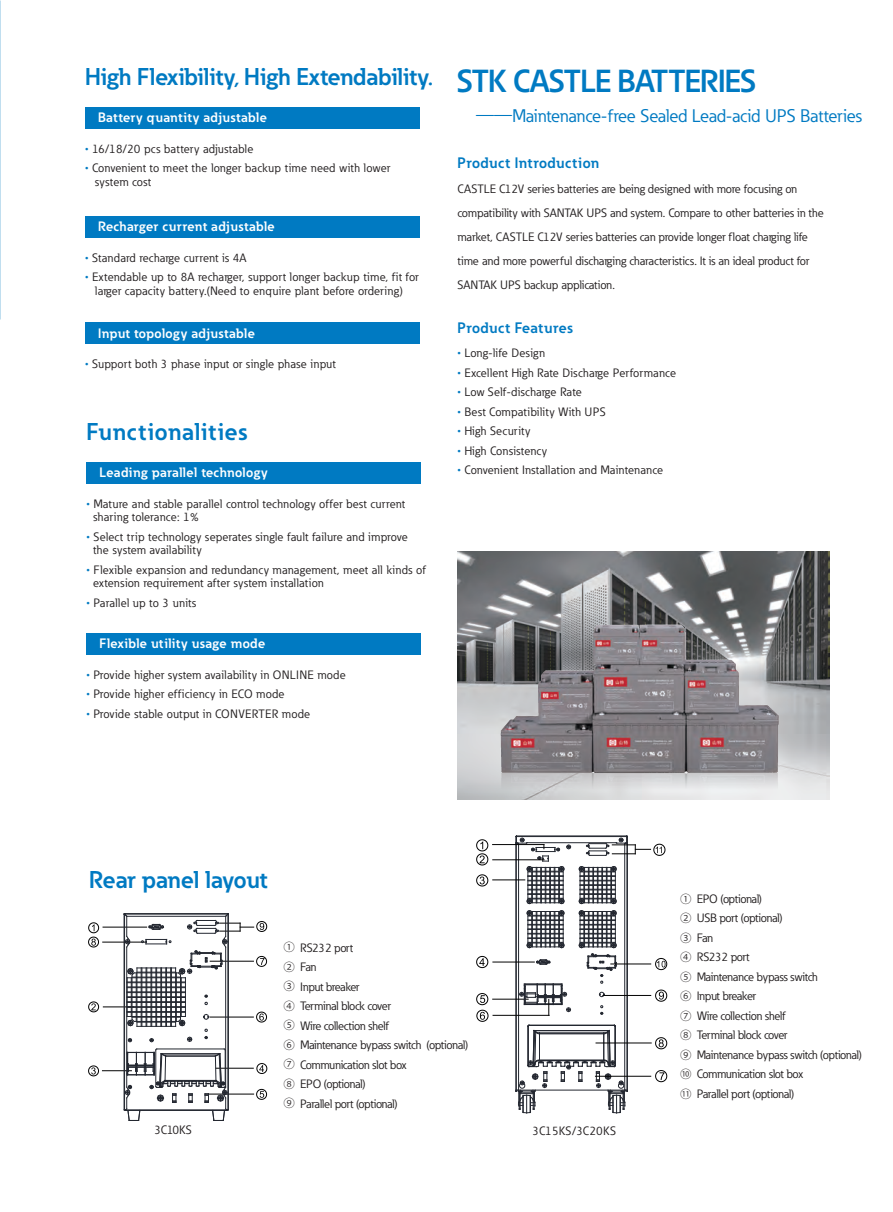
<style>
.page{position:relative;width:893px;height:1212px;background:#fff}
.page>*{position:absolute;margin:0;border:0;box-sizing:border-box;transform-origin:0 0}
.t1{font:700 31.5px "Eaton";letter-spacing:-.025em;color:#007ac2}
.t2{font:700 24px "Eaton";letter-spacing:-.01em;color:#007ac2}
.t3{font:700 24px "Eaton";letter-spacing:.025em;color:#007ac2}
.t4{font:18px "Eaton";color:#007ac2}
.t5{font:700 15px "Eaton";letter-spacing:.025em;color:#007ac2}
.t6{font:700 13.5px "Eaton";letter-spacing:.025em;color:#fff}
.t7{font:12px/13.5px "Eaton";letter-spacing:.025em;color:#231f20}
.t8{font:12px/24px "Eaton";letter-spacing:.005em;color:#231f20;text-align:center}
.t9{font:12px/19.5px "Eaton";letter-spacing:-.03em;color:#231f20}
.s1{color:#007ac2}
.s2{font-family:"Sim Hei"}
.s3{font-family:"Rope Sequence Number HT R";font-size:10.5px}
</style>
<div class="page">
<div style="left:85px;top:107px;width:335px;height:22px;background:#007ac2"></div>
<div style="left:85px;top:216px;width:335px;height:22px;background:#007ac2"></div>
<div style="left:85px;top:322px;width:335px;height:22px;background:#007ac2"></div>
<div style="left:87px;top:462px;width:334px;height:22px;background:#007ac2"></div>
<div style="left:87px;top:633px;width:334px;height:22px;background:#007ac2"></div>
<hr style="left:103px;top:927px;width:44px;height:1px;background:#030303">
<hr style="left:208px;top:1094px;width:46px;height:1px;background:#030303">
<hr style="left:216px;top:1068px;width:37px;height:1px;background:#030303">
<hr style="left:103px;top:1007px;width:30px;height:1px;background:#030303">
<svg style="left:256px;top:1063px;width:11px;height:11px"></svg>
<svg style="left:88px;top:922px;width:11px;height:25px"></svg>
<svg style="left:88px;top:1001px;width:11px;height:11px"></svg>
<svg style="left:256px;top:1089px;width:11px;height:11px"></svg>
<hr style="left:103px;top:942px;width:43px;height:1px;background:#030303">
<hr style="left:124px;top:914px;width:1px;height:196px;background:#232730">
<hr style="left:126px;top:947px;width:1px;height:140px;background:#232730">
<hr style="left:225px;top:947px;width:1px;height:140px;background:#232730">
<hr style="left:228px;top:914px;width:1px;height:196px;background:#232730">
<svg style="left:124px;top:913px;width:143px;height:129px"></svg>
<svg style="left:88px;top:1048px;width:141px;height:73px"></svg>
<hr style="left:516px;top:843px;width:1px;height:247px;background:#232730">
<hr style="left:518px;top:844px;width:1px;height:245px;background:#232730">
<hr style="left:624px;top:844px;width:1px;height:245px;background:#232730">
<hr style="left:627px;top:836px;width:1px;height:255px;background:#232730">
<svg style="left:527px;top:920px;width:37px;height:28px"></svg>
<svg style="left:536px;top:959px;width:14px;height:6px"></svg>
<svg style="left:600px;top:1005px;width:3px;height:10px"></svg>
<svg style="left:579px;top:920px;width:38px;height:64px"></svg>
<svg style="left:599px;top:992px;width:6px;height:5px"></svg>
<svg style="left:516px;top:1025px;width:112px;height:88px"></svg>
<svg style="left:655px;top:1070px;width:12px;height:12px"></svg>
<hr style="left:493px;top:844px;width:51px;height:1px;background:#030303">
<svg style="left:476px;top:955px;width:13px;height:13px"></svg>
<svg style="left:655px;top:1037px;width:12px;height:13px"></svg>
<svg style="left:476px;top:839px;width:13px;height:27px"></svg>
<svg style="left:476px;top:874px;width:13px;height:13px"></svg>
<svg style="left:476px;top:993px;width:13px;height:29px"></svg>
<svg style="left:655px;top:989px;width:12px;height:13px"></svg>
<hr style="left:493px;top:859px;width:51px;height:1px;background:#030303">
<hr style="left:493px;top:879px;width:32px;height:1px;background:#030303">
<hr style="left:493px;top:962px;width:41px;height:1px;background:#030303">
<hr style="left:493px;top:999px;width:35px;height:1px;background:#030303">
<hr style="left:595px;top:1076px;width:56px;height:1px;background:#030303">
<hr style="left:596px;top:1042px;width:55px;height:1px;background:#030303">
<hr style="left:603px;top:995px;width:48px;height:1px;background:#030303">
<hr style="left:611px;top:963px;width:40px;height:1px;background:#030303">
<svg style="left:655px;top:958px;width:12px;height:12px"></svg>
<hr style="left:493px;top:1015px;width:56px;height:1px;background:#030303">
<svg style="left:519px;top:984px;width:52px;height:31px"></svg>
<img style="left:457px;top:551px;width:372px;height:248px">
<img style="left:501px;top:625px;width:172px;height:147px">
<img style="left:501px;top:772px;width:182px;height:148px">
<h2 class="t2" style="left:85px;top:62px;width:350px">High Flexibility, High Extendability.</h2>
<p class="t6" style="left:98px;top:109px;width:170px">Battery quantity adjustable</p>
<p class="t7" style="left:85px;top:142px;width:170px"><span class="s1">•</span> 16/18/20 pcs battery adjustable</p>
<p class="t7" style="left:95px;top:162px;width:297px;text-indent:-10px"><span class="s1">•</span> Convenient to meet the longer backup time need with lower system cost</p>
<p class="t6" style="left:98px;top:218px;width:178px">Recharger current adjustable</p>
<p class="t7" style="left:85px;top:251px;width:163px"><span class="s1">•</span> Standard recharge current is 4A</p>
<p class="t8" style="left:85px;top:271px;width:335px;line-height:13.5px"><span class="s1">•</span> Extendable up to 8A recharger, support longer backup time, fit for larger capacity battery.(Need to enquire plant before ordering)</p>
<p class="t6" style="left:98px;top:324px;width:158px">Input topology adjustable</p>
<p class="t7" style="left:85px;top:357px;width:252px"><span class="s1">•</span> Support both 3 phase input or single phase input</p>
<h2 class="t3" style="left:86px;top:416px;width:163px">Functionalities</h2>
<p class="t6" style="left:99px;top:464px;width:170px">Leading parallel technology</p>
<p class="t7" style="left:93px;top:497px;width:314px;text-indent:-7px"><span class="s1">•</span> Mature and stable parallel control technology offer best current sharing tolerance: 1%</p>
<p class="t7" style="left:93px;top:530px;width:316px;text-indent:-7px"><span class="s1">•</span> Select trip technology seperates single fault failure and improve the system availability</p>
<p class="t7" style="left:93px;top:563px;width:335px;text-indent:-7px"><span class="s1">•</span> Flexible expansion and redundancy management, meet all kinds of extension requirement after system installation</p>
<p class="t7" style="left:86px;top:596px;width:111px"><span class="s1">•</span> Parallel up to 3 units</p>
<p class="t6" style="left:99px;top:635px;width:167px">Flexible utility usage mode</p>
<p class="t7" style="left:86px;top:668px;width:261px"><span class="s1">•</span> Provide higher system availability in ONLINE mode</p>
<p class="t7" style="left:86px;top:688px;width:200px"><span class="s1">•</span> Provide higher efficiency in ECO mode</p>
<p class="t7" style="left:86px;top:707px;width:225px"><span class="s1">•</span> Provide stable output in CONVERTER mode</p>
<h1 class="t1" style="left:457px;top:61px;width:301px">STK CASTLE BATTERIES</h1>
<h3 class="t4" style="left:476px;top:105px;width:387px"><span class="s2">——</span>Maintenance-free Sealed Lead-acid UPS Batteries</h3>
<p class="t5" style="left:457px;top:153px;width:143px">Product Introduction</p>
<p class="t8" style="left:457px;top:177px;width:368px;text-align:left">CASTLE C12V series batteries are being designed with more focusing on compatibility with SANTAK UPS and system. Compare to other batteries in the market, CASTLE C12V series batteries can provide longer float charging life time and more powerful discharging characteristics. It is an ideal product for SANTAK UPS backup application.</p>
<p class="t5" style="left:457px;top:318px;width:117px">Product Features</p>
<p class="t7" style="left:457px;top:347px;width:89px"><span class="s1">•</span> Long-life Design</p>
<p class="t7" style="left:457px;top:366px;width:220px"><span class="s1">•</span> Excellent High Rate Discharge Performance</p>
<p class="t7" style="left:457px;top:386px;width:126px"><span class="s1">•</span> Low Self-discharge Rate</p>
<p class="t7" style="left:457px;top:405px;width:150px"><span class="s1">•</span> Best Compatibility With UPS</p>
<p class="t7" style="left:457px;top:425px;width:74px"><span class="s1">•</span> High Security</p>
<p class="t7" style="left:457px;top:444px;width:91px"><span class="s1">•</span> High Consistency</p>
<p class="t7" style="left:457px;top:464px;width:207px"><span class="s1">•</span> Convenient Installation and Maintenance</p>
<h2 class="t2" style="left:89px;top:865px;width:180px">Rear panel layout</h2>
<p class="t9" style="left:284px;top:938px;width:186px"><span class="s3">A</span> RS232 port<br><span class="s3">B</span> Fan<br><span class="s3">C</span> Input breaker<br><span class="s3">D</span> Terminal block cover<br><span class="s3">E</span> Wire collection shelf<br><span class="s3">F</span> Maintenance bypass switch (optional)<br><span class="s3">G</span> Communication slot box<br><span class="s3">H</span> EPO (optional)<br><span class="s3">I</span> Parallel port (optional)</p>
<p class="t8" style="left:155px;top:1118px;width:39px">3C10KS</p>
<p class="t8" style="left:533px;top:1119px;width:85px">3C15KS/3C20KS</p>
<p class="t9" style="left:680px;top:889px;width:183px"><span class="s3">A</span> EPO (optional)<br><span class="s3">B</span> USB port (optional)<br><span class="s3">C</span> Fan<br><span class="s3">D</span> RS232 port<br><span class="s3">E</span> Maintenance bypass switch<br><span class="s3">F</span> Input breaker<br><span class="s3">G</span> Wire collection shelf<br><span class="s3">H</span> Terminal block cover<br><span class="s3">I</span> Maintenance bypass switch (optional)<br><span class="s3">J</span> Communication slot box<br><span class="s3">K</span> Parallel port (optional)</p>
</div>
